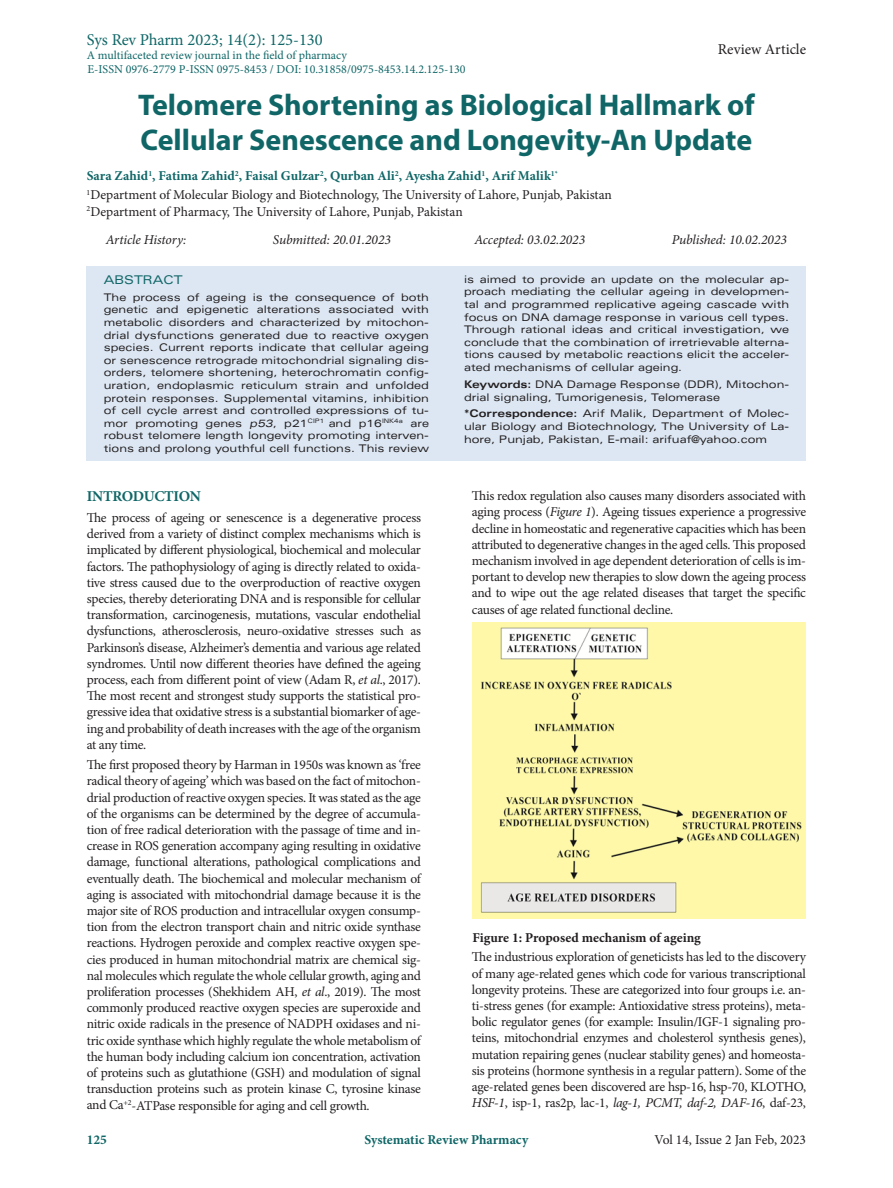
<style>
.page{position:relative;width:893px;height:1188px;background:#fff}
.page>*{position:absolute;margin:0;border:0;box-sizing:border-box;transform-origin:0 0}
.t1{font:700 30px/35.4px "Myriad Pro";color:#106667}
.t2{font:16.5px "Minion Pro";color:#106667}
.t3{font:15px "Minion Pro";letter-spacing:.005em;color:#231f20}
.t4{font:700 15px "Minion Pro";letter-spacing:-.02em;color:#106667}
.t5{font:13.5px/16.2px "Minion Pro";letter-spacing:-.015em;color:#231f20;text-align:justify}
.t6{font:italic 13.5px "Minion Pro";letter-spacing:-.005em;color:#231f20}
.t7{font:700 13.5px "Minion Pro";color:#231f20}
.t8{font:700 13.5px "Minion Pro";color:#106667}
.t9{font:12px "Minion Pro";color:#106667}
.t10{font:expanded 12px "Univers LT Std";color:#106667}
.t11{font:expanded 10.5px/12.6px "Univers LT Std";color:#231f20;text-align:justify}
.s1{font-weight:700;color:#106667}
.s2{font-style:italic}
.s3{font-weight:700}
</style>
<div class="page">
<img style="left:472px;top:622px;width:334px;height:296px">
<div style="left:87px;top:267px;width:719px;height:194px;background:#dce7f3"></div>
<p class="t2" style="left:87px;top:28px;width:237px">Sys Rev Pharm 2023; 14(2): 125-130</p>
<p class="t9" style="left:87px;top:47px;width:262px">A multifaceted review journal in the field of pharmacy</p>
<p class="t3" style="left:718px;top:39px;width:90px">Review Article</p>
<h1 class="t1" style="left:138px;top:86px;width:618px">Telomere Shortening as Biological Hallmark of<br>Cellular Senescence and Longevity-An Update</h1>
<p class="t5" style="left:87px;top:166px;width:527px;line-height:19.2px"><span class="s1">Sara Zahid</span><sup>1</sup><span class="s1">, Fatima Zahid</span><sup>2</sup><span class="s1">, Faisal Gulzar</span><sup>2</sup><span class="s1">, Qurban Ali</span><sup>2</sup><span class="s1">, Ayesha Zahid</span><sup>1</sup><span class="s1">, Arif Malik</span><sup>1*<br></sup><sup>1</sup>Department of Molecular Biology and Biotechnology, The University of Lahore, Punjab, Pakistan</p>
<p class="t5" style="left:87px;top:203px;width:378px"><sup>2</sup>Department of Pharmacy, The University of Lahore, Punjab, Pakistan</p>
<p class="t9" style="left:87px;top:61px;width:380px">E-ISSN 0976-2779 P-ISSN 0975-8453 / DOI: 10.31858/0975-8453.14.2.125-130</p>
<p class="t6" style="left:106px;top:231px;width:82px">Article History:</p>
<p class="t6" style="left:273px;top:231px;width:119px">Submitted: 20.01.2023</p>
<p class="t6" style="left:474px;top:231px;width:112px">Accepted: 03.02.2023</p>
<p class="t6" style="left:672px;top:231px;width:117px">Published: 10.02.2023</p>
<p class="t10" style="left:104px;top:273px;width:80px">ABSTRACT</p>
<p class="t11" style="left:104px;top:291px;width:327px">The process of ageing is the consequence of both genetic and epigenetic alterations associated with metabolic disorders and characterized by mitochon&shy;drial dysfunctions generated due to reactive oxygen species. Current reports indicate that cellular ageing or senescence retrograde mitochondrial signaling dis&shy;orders, telomere shortening, heterochromatin config&shy;uration, endoplasmic reticulum strain and unfolded protein responses. Supplemental vitamins, inhibition of cell cycle arrest and controlled expressions of tu&shy;mor promoting genes <span class="s2">p53</span>, p21<sup>CIP1</sup> and p16<sup>INK4a</sup> are robust telomere length longevity promoting interven&shy;tions and prolong youthful cell functions. This review</p>
<p class="t4" style="left:87px;top:486px;width:115px">INTRODUCTION</p>
<p class="t5" style="left:87px;top:510px;width:336px">The process of ageing or senescence is a degenerative process derived from a variety of distinct complex mechanisms which is implicated by different physiological, biochemical and molecular factors. The pathophysiology of aging is directly related to oxida&shy;tive stress caused due to the overproduction of reactive oxygen species, thereby deteriorating DNA and is responsible for cellular transformation, carcinogenesis, mutations, vascular endothelial dysfunctions, atherosclerosis, neuro-oxidative stresses such as Parkinson’s disease, Alzheimer’s dementia and various age related syndromes. Until now different theories have defined the ageing process, each from different point of view (Adam R, <span class="s2">et al</span>., 2017).<br>The most recent and strongest study supports the statistical pro&shy;gressive idea that oxidative stress is a substantial biomarker of age&shy;ing and probability of death increases with the age of the organism at any time.</p>
<p class="t5" style="left:87px;top:757px;width:336px">The first proposed theory by Harman in 1950s was known as ‘free radical theory of ageing’ which was based on the fact of mitochon&shy;drial production of reactive oxygen species. It was stated as the age of the organisms can be determined by the degree of accumula&shy;tion of free radical deterioration with the passage of time and in&shy;crease in ROS generation accompany aging resulting in oxidative damage, functional alterations, pathological complications and eventually death. The biochemical and molecular mechanism of aging is associated with mitochondrial damage because it is the major site of ROS production and intracellular oxygen consump&shy;tion from the electron transport chain and nitric oxide synthase reactions. Hydrogen peroxide and complex reactive oxygen spe&shy;cies produced in human mitochondrial matrix are chemical sig&shy;nal molecules which regulate the whole cellular growth, aging and proliferation processes (Shekhidem AH, <span class="s2">et al</span>., 2019). The most commonly produced reactive oxygen species are superoxide and nitric oxide radicals in the presence of NADPH oxidases and ni&shy;tric oxide synthase which highly regulate the whole metabolism of the human body including calcium ion concentration, activation of proteins such as glutathione (GSH) and modulation of signal transduction proteins such as protein kinase C, tyrosine kinase and Ca<sup>+2</sup>-ATPase responsible for aging and cell growth.</p>
<p class="t11" style="left:464px;top:273px;width:327px">is aimed to provide an update on the molecular ap&shy;proach mediating the cellular ageing in developmen&shy;tal and programmed replicative ageing cascade with focus on DNA damage response in various cell types.<br>Through rational ideas and critical investigation, we conclude that the combination of irretrievable alterna&shy;tions caused by metabolic reactions elicit the acceler&shy;ated mechanisms of cellular ageing.</p>
<p class="t11" style="left:464px;top:378px;width:327px"><span class="s3">Keywords:</span> DNA Damage Response (DDR), Mitochon&shy;drial signaling, Tumorigenesis, Telomerase</p>
<p class="t11" style="left:464px;top:407px;width:327px"><span class="s3">*Correspondence:</span> Arif Malik, Department of Molec&shy;ular Biology and Biotechnology, The University of La&shy;hore, Punjab, Pakistan, E-mail: arifuaf@yahoo.com</p>
<p class="t5" style="left:472px;top:488px;width:336px">This redox regulation also causes many disorders associated with aging process (<span class="s2">Figure 1</span>). Ageing tissues experience a progressive decline in homeostatic and regenerative capacities which has been attributed to degenerative changes in the aged cells. This proposed mechanism involved in age dependent deterioration of cells is im&shy;portant to develop new therapies to slow down the ageing process and to wipe out the age related diseases that target the specific causes of age related functional decline.</p>
<p class="t7" style="left:472px;top:929px;width:230px">Figure 1: Proposed mechanism of ageing</p>
<p class="t5" style="left:472px;top:949px;width:336px">The industrious exploration of geneticists has led to the discovery of many age-related genes which code for various transcriptional longevity proteins. These are categorized into four groups i.e. an&shy;ti-stress genes (for example: Antioxidative stress proteins), meta&shy;bolic regulator genes (for example: Insulin/IGF-1 signaling pro&shy;teins, mitochondrial enzymes and cholesterol synthesis genes), mutation repairing genes (nuclear stability genes) and homeosta&shy;sis proteins (hormone synthesis in a regular pattern). Some of the age-related genes been discovered are hsp-16, hsp-70, KLOTHO, <span class="s2">HSF-1</span>, isp-1, ras2p, lac-1, <span class="s2">lag-1, PCMT, daf-2, DAF-16</span>, daf-23,</p>
<p class="t8" style="left:87px;top:1130px;width:22px">125</p>
<p class="t8" style="left:365px;top:1130px;width:165px">Systematic Review Pharmacy</p>
<p class="t5" style="left:654px;top:1131px;width:153px">Vol 14, Issue 2 Jan Feb, 2023</p>
</div>
